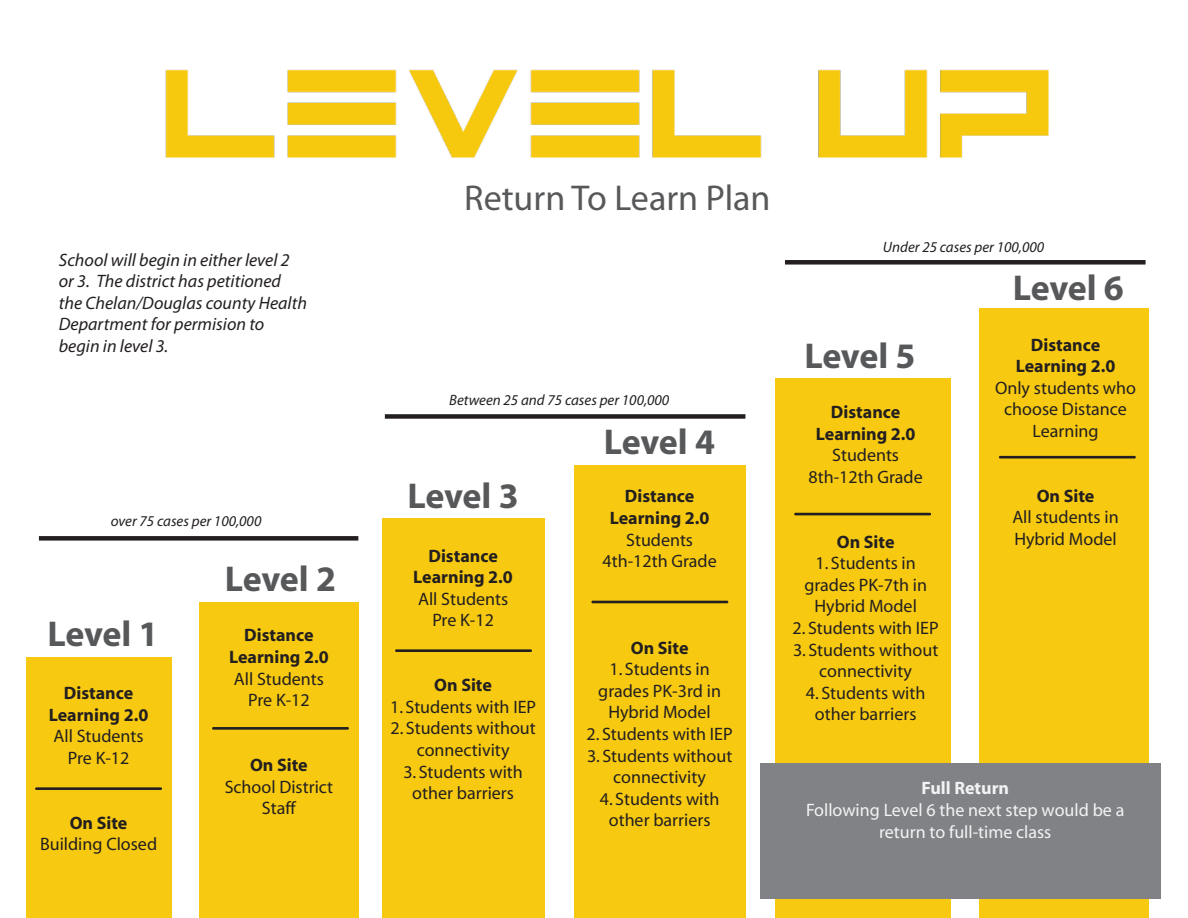
<style>
.page{position:relative;width:1188px;height:918px;background:#fff}
.page>*{position:absolute;margin:0;border:0;box-sizing:border-box;transform-origin:0 0}
.t1{font:700 36px "Myriad";letter-spacing:-.01em;color:#57585a}
.t2{font:36px "Myriad";color:#57585a}
.t3{font:18px/21.6px "Myriad";color:#231f20;text-align:center}
.t4{font:700 18px/21.6px "Myriad";color:#231f20;text-align:center}
.t5{font:italic 18px/21.6px "Myriad Pro";color:#231f20}
.t6{font:18px/21.6px "Myriad";color:#f2f3f4;text-align:center}
.t7{font:700 18px "Myriad";color:#f2f3f4}
.t8{font:italic 15px "Myriad Pro";color:#231f20}
</style>
<div class="page">
<img style="left:166px;top:70px;width:883px;height:88px">
<div style="left:199px;top:603px;width:159px;height:315px;background:#f7ca11"></div>
<div style="left:775px;top:379px;width:175px;height:539px;background:#f7ca11"></div>
<div style="left:574px;top:465px;width:171px;height:453px;background:#f7ca11"></div>
<div style="left:382px;top:519px;width:163px;height:399px;background:#f7ca11"></div>
<div style="left:979px;top:309px;width:169px;height:609px;background:#f7ca11"></div>
<div style="left:760px;top:763px;width:401px;height:136px;background:#808285"></div>
<svg style="left:212px;top:727px;width:137px;height:3px"></svg>
<svg style="left:395px;top:649px;width:137px;height:3px"></svg>
<svg style="left:591px;top:601px;width:138px;height:2px"></svg>
<svg style="left:794px;top:513px;width:137px;height:2px"></svg>
<svg style="left:999px;top:456px;width:137px;height:3px"></svg>
<div style="left:26px;top:657px;width:146px;height:261px;background:#f7ca11"></div>
<svg style="left:35px;top:787px;width:127px;height:3px"></svg>
<div style="left:39px;top:536px;width:319px;height:5px;background:#231f20"></div>
<div style="left:385px;top:414px;width:360px;height:5px;background:#231f20"></div>
<div style="left:785px;top:260px;width:361px;height:5px;background:#231f20"></div>
<p class="t5" style="left:59px;top:248px;width:250px">School will begin in either level 2 or 3. The district has petitioned the Chelan/Douglas county Health<br>Department for permision to begin in level 3.</p>
<p class="t8" style="left:111px;top:512px;width:152px">over 75 cases per 100,000</p>
<h1 class="t1" style="left:48px;top:615px;width:113px">Level 1</h1>
<p class="t4" style="left:49px;top:683px;width:101px">Distance<br>Learning 2.0</p>
<p class="t3" style="left:54px;top:726px;width:92px">All Students<br>Pre K-12</p>
<p class="t4" style="left:70px;top:813px;width:59px">On Site</p>
<p class="t3" style="left:40px;top:834px;width:119px">Building Closed</p>
<h1 class="t1" style="left:225px;top:560px;width:113px">Level 2</h1>
<p class="t4" style="left:229px;top:625px;width:101px">Distance<br>Learning 2.0</p>
<p class="t3" style="left:234px;top:668px;width:92px">All Students<br>Pre K-12</p>
<p class="t4" style="left:250px;top:755px;width:59px">On Site</p>
<p class="t3" style="left:225px;top:776px;width:110px">School District<br>Staff</p>
<h1 class="t2" style="left:464px;top:180px;width:308px">Return To Learn Plan</h1>
<p class="t8" style="left:449px;top:390px;width:222px">Between 25 and 75 cases per 100,000</p>
<h1 class="t1" style="left:408px;top:477px;width:113px">Level 3</h1>
<p class="t4" style="left:413px;top:545px;width:101px">Distance<br>Learning 2.0</p>
<p class="t3" style="left:418px;top:589px;width:92px">All Students<br>Pre K-12</p>
<p class="t4" style="left:434px;top:675px;width:59px">On Site</p>
<p class="t3" style="left:390px;top:697px;width:148px">1. Students with IEP</p>
<p class="t3" style="left:391px;top:718px;width:147px">2. Students without connectivity</p>
<p class="t3" style="left:403px;top:762px;width:121px">3. Students with other barriers</p>
<h1 class="t1" style="left:604px;top:423px;width:113px">Level 4</h1>
<p class="t4" style="left:610px;top:486px;width:101px">Distance<br>Learning 2.0</p>
<p class="t3" style="left:603px;top:530px;width:116px">Students<br>4th-12th Grade</p>
<p class="t4" style="left:631px;top:637px;width:59px">On Site</p>
<p class="t3" style="left:598px;top:659px;width:124px">1. Students in grades PK-3rd in<br>Hybrid Model</p>
<p class="t3" style="left:587px;top:724px;width:148px">2. Students with IEP</p>
<p class="t3" style="left:587px;top:746px;width:147px">3. Students without connectivity</p>
<p class="t3" style="left:600px;top:789px;width:121px">4. Students with other barriers</p>
<p class="t8" style="left:883px;top:237px;width:163px">Under 25 cases per 100,000</p>
<h1 class="t1" style="left:804px;top:337px;width:113px">Level 5</h1>
<p class="t4" style="left:816px;top:402px;width:101px">Distance<br>Learning 2.0</p>
<p class="t3" style="left:809px;top:445px;width:116px">Students<br>8th-12th Grade</p>
<p class="t4" style="left:837px;top:531px;width:59px">On Site</p>
<p class="t3" style="left:804px;top:553px;width:124px">1. Students in grades PK-7th in<br>Hybrid Model</p>
<p class="t3" style="left:793px;top:618px;width:148px">2. Students with IEP</p>
<p class="t3" style="left:793px;top:640px;width:147px">3. Students without connectivity</p>
<p class="t3" style="left:806px;top:683px;width:121px">4. Students with other barriers</p>
<h1 class="t1" style="left:1013px;top:269px;width:113px">Level 6</h1>
<p class="t4" style="left:1016px;top:334px;width:101px">Distance<br>Learning 2.0</p>
<p class="t3" style="left:995px;top:378px;width:143px">Only students who choose Distance<br>Learning</p>
<p class="t4" style="left:1037px;top:486px;width:59px">On Site</p>
<p class="t3" style="left:1012px;top:507px;width:108px;text-align:left">All students in<br>Hybrid Model</p>
<p class="t7" style="left:921px;top:779px;width:89px">Full Return</p>
<p class="t6" style="left:806px;top:800px;width:320px">Following Level 6 the next step would be a return to full-time class</p>
</div>
